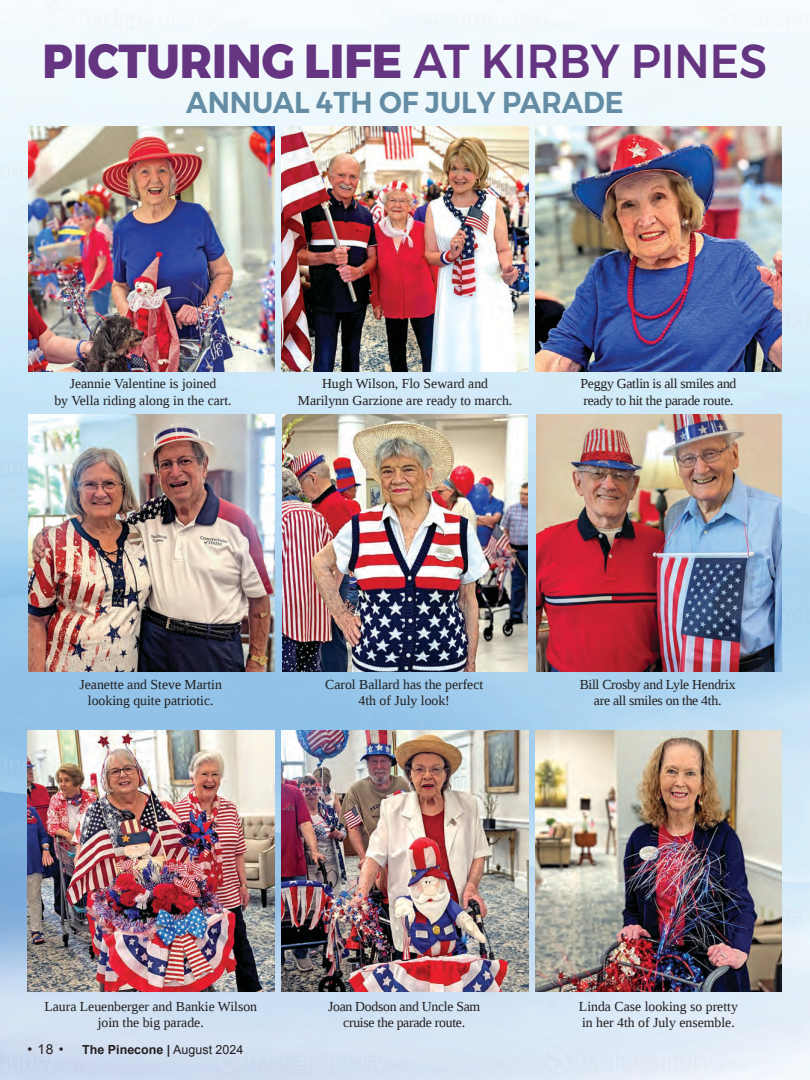
<style>
.page{position:relative;width:810px;height:1080px;background:#fff}
.page>*{position:absolute;margin:0;border:0;box-sizing:border-box;transform-origin:0 0}
.t1{font:800 47.5px "Montserrat";color:#653581;scale:.94 1}
.t2{font:600 30px "Montserrat";color:#648da5;scale:.94 1}
.t3{font:13.75px "Liberation Serif";color:#231f20}
.t4{font:13.75px "Liberation Serif";letter-spacing:-.02em;color:#231f20}
.t5{font:13.75px "Arial";color:#231f20}
.t6{font:700 12.5px "Arial";color:#231f20}
.s1{font-weight:500}
.s2{font-style:italic}
.s3{font-weight:400}
</style>
<div class="page">
<img style="left:0;top:0;width:810px;height:1080px">
<img style="left:28px;top:127px;width:247px;height:244px">
<img style="left:282px;top:127px;width:246px;height:244px">
<img style="left:536px;top:127px;width:246px;height:244px">
<img style="left:28px;top:414px;width:246px;height:257px">
<img style="left:28px;top:730px;width:246px;height:261px">
<img style="left:282px;top:730px;width:246px;height:261px">
<img style="left:535px;top:730px;width:247px;height:261px">
<img style="left:282px;top:414px;width:246px;height:257px">
<img style="left:536px;top:414px;width:246px;height:257px">
<p class="t1" style="left:43px;top:23px;width:772px">PICTURING LIFE <span class="s1">AT KIRBY PINES</span></p>
<p class="t2" style="left:186px;top:78px;width:467px">ANNUAL 4TH OF JULY PARADE</p>
<p class="t3" style="left:70px;top:375px;width:148px">Jeannie Valentine is joined</p>
<p class="t3" style="left:54px;top:391px;width:179px">by Vella riding along in the cart.</p>
<p class="t3" style="left:322px;top:375px;width:168px">Hugh Wilson, Flo Seward and</p>
<p class="t3" style="left:298px;top:391px;width:216px">Marilynn Garzione are ready to march.</p>
<p class="t4" style="left:581px;top:375px;width:157px">Peggy Gatlin is all smiles and</p>
<p class="t4" style="left:584px;top:391px;width:152px">ready to hit the parade route.</p>
<p class="t3" style="left:80px;top:675px;width:144px">Jeanette and Steve Martin</p>
<p class="t3" style="left:88px;top:692px;width:127px">looking quite patriotic.</p>
<p class="t3" style="left:325px;top:675px;width:160px">Carol Ballard has the perfect</p>
<p class="t3" style="left:359px;top:692px;width:93px">4th of July look!</p>
<p class="t4" style="left:580px;top:675px;width:158px">Bill Crosby and Lyle Hendrix</p>
<p class="t4" style="left:594px;top:692px;width:129px">are all smiles on the 4th.</p>
<p class="t3" style="left:44px;top:997px;width:214px">Laura Leuenberger and Bankie Wilson</p>
<p class="t3" style="left:98px;top:1014px;width:108px">join the big parade.</p>
<p class="t5" style="left:28px;top:1040px;width:37px">• 18 •</p>
<p class="t6" style="left:82px;top:1041px;width:163px">The Pinecone <span class="s2">|</span> <span class="s3">August 2024</span></p>
<p class="t4" style="left:328px;top:997px;width:154px">Joan Dodson and Uncle Sam</p>
<p class="t4" style="left:343px;top:1014px;width:123px">cruise the parade route.</p>
<p class="t3" style="left:579px;top:997px;width:160px">Linda Case looking so pretty</p>
<p class="t3" style="left:582px;top:1014px;width:154px">in her 4th of July ensemble.</p>
</div>
